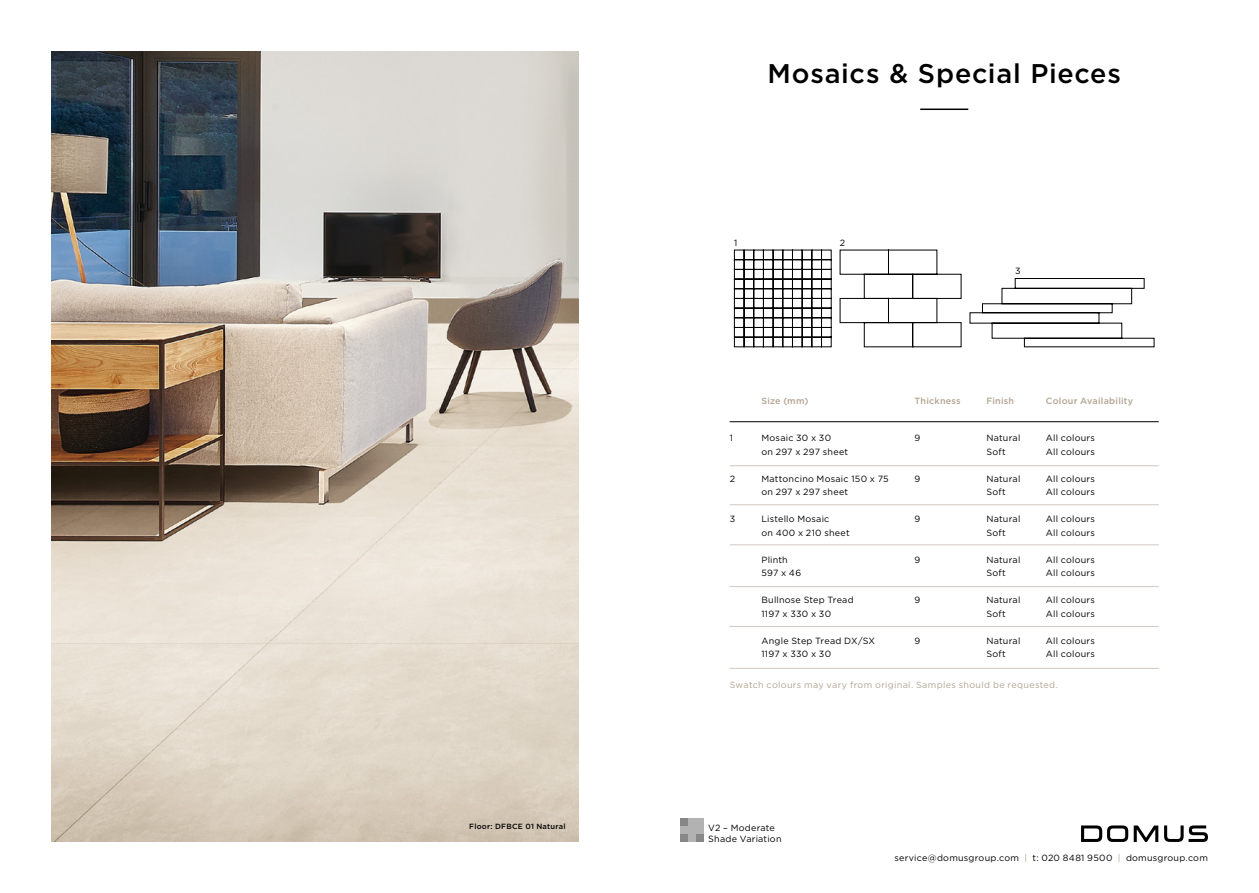
<style>
.page{position:relative;width:1259px;height:893px;background:#fff}
.page>*{position:absolute;margin:0;border:0;box-sizing:border-box;transform-origin:0 0}
.t1{font:500 27px "Gotham";letter-spacing:.025em;color:#000}
.TABLE_DATA{font:9px/13.5px "Gotham";letter-spacing:.025em;color:#000}
.TABLE_DATA-2{font:9px "Gotham";letter-spacing:.035em;color:#b2a391}
.TABLE_DATA-3{font:500 9px "Gotham";letter-spacing:.025em;color:#b2a391}
.t2{font:500 7.5px "Gotham";letter-spacing:.035em;color:#000}
.s1{color:#b2a391}
</style>
<div class="page">
<svg style="left:1164px;top:825px;width:44px;height:17px"></svg>
<svg style="left:1081px;top:825px;width:77px;height:17px"></svg>
<hr style="left:920px;top:109px;width:48px;height:1px;background:#000">
<div style="left:680px;top:819px;width:8px;height:7px;background:#878787"></div>
<div style="left:688px;top:819px;width:8px;height:7px;background:#b3b2b2"></div>
<div style="left:696px;top:819px;width:8px;height:7px;background:#b3b2b2"></div>
<div style="left:680px;top:826px;width:8px;height:8px;background:#b3b2b2"></div>
<div style="left:688px;top:826px;width:8px;height:8px;background:#b3b2b2"></div>
<div style="left:696px;top:826px;width:8px;height:8px;background:#b3b2b2"></div>
<div style="left:680px;top:834px;width:8px;height:8px;background:#878787"></div>
<div style="left:688px;top:834px;width:8px;height:8px;background:#b3b2b2"></div>
<div style="left:696px;top:834px;width:8px;height:8px;background:#878787"></div>
<img style="left:51px;top:51px;width:527px;height:791px">
<hr style="left:729px;top:421px;width:429px;height:1px;background:#000">
<hr style="left:729px;top:465px;width:429px;height:1px;background:#d1c7c4">
<hr style="left:729px;top:504px;width:429px;height:1px;background:#d1c7c4">
<hr style="left:729px;top:626px;width:429px;height:1px;background:#d1c7c4">
<hr style="left:729px;top:586px;width:429px;height:1px;background:#d1c7c4">
<hr style="left:729px;top:544px;width:429px;height:1px;background:#d1c7c4">
<hr style="left:729px;top:668px;width:429px;height:1px;background:#d1c7c4">
<svg style="left:734px;top:250px;width:97px;height:97px"></svg>
<svg style="left:839px;top:250px;width:122px;height:97px"></svg>
<svg style="left:969px;top:278px;width:185px;height:69px"></svg>
<p class="t2" style="left:469px;top:822px;width:98px">Floor: DFBCE 01 Natural</p>
<p class="t1" style="left:767px;top:56px;width:355px">Mosaics &amp; Special Pieces</p>
<p class="TABLE_DATA" style="left:734px;top:235px;width:5px">1</p>
<p class="TABLE_DATA" style="left:840px;top:235px;width:7px">2</p>
<p class="TABLE_DATA" style="left:1015px;top:264px;width:7px">3</p>
<p class="TABLE_DATA-3" style="left:986px;top:395px;width:29px">Finish</p>
<p class="TABLE_DATA" style="left:986px;top:431px;width:36px">Natural</p>
<p class="TABLE_DATA" style="left:986px;top:444px;width:21px">Soft</p>
<p class="TABLE_DATA" style="left:986px;top:471px;width:36px">Natural</p>
<p class="TABLE_DATA" style="left:986px;top:485px;width:21px">Soft</p>
<p class="TABLE_DATA" style="left:986px;top:512px;width:36px">Natural</p>
<p class="TABLE_DATA" style="left:986px;top:525px;width:21px">Soft</p>
<p class="TABLE_DATA" style="left:986px;top:552px;width:36px">Natural</p>
<p class="TABLE_DATA" style="left:986px;top:566px;width:21px">Soft</p>
<p class="TABLE_DATA" style="left:986px;top:593px;width:36px">Natural</p>
<p class="TABLE_DATA" style="left:986px;top:606px;width:21px">Soft</p>
<p class="TABLE_DATA" style="left:986px;top:633px;width:36px">Natural</p>
<p class="TABLE_DATA" style="left:986px;top:647px;width:21px">Soft</p>
<p class="TABLE_DATA-2" style="left:729px;top:679px;width:330px">Swatch colours may vary from original. Samples should be requested.</p>
<p class="TABLE_DATA-3" style="left:914px;top:395px;width:48px">Thickness</p>
<p class="TABLE_DATA" style="left:914px;top:431px;width:7px">9</p>
<p class="TABLE_DATA" style="left:914px;top:471px;width:7px">9</p>
<p class="TABLE_DATA" style="left:914px;top:512px;width:7px">9</p>
<p class="TABLE_DATA" style="left:914px;top:552px;width:7px">9</p>
<p class="TABLE_DATA" style="left:914px;top:593px;width:7px">9</p>
<p class="TABLE_DATA" style="left:914px;top:633px;width:7px">9</p>
<p class="TABLE_DATA-3" style="left:1046px;top:395px;width:89px">Colour Availability</p>
<p class="TABLE_DATA" style="left:1046px;top:431px;width:51px">All colours</p>
<p class="TABLE_DATA" style="left:1046px;top:444px;width:51px">All colours</p>
<p class="TABLE_DATA" style="left:1046px;top:471px;width:51px">All colours</p>
<p class="TABLE_DATA" style="left:1046px;top:485px;width:51px">All colours</p>
<p class="TABLE_DATA" style="left:1046px;top:512px;width:51px">All colours<br>All colours</p>
<p class="TABLE_DATA" style="left:1046px;top:552px;width:51px">All colours</p>
<p class="TABLE_DATA" style="left:1046px;top:566px;width:51px">All colours</p>
<p class="TABLE_DATA" style="left:1046px;top:593px;width:51px">All colours</p>
<p class="TABLE_DATA" style="left:1046px;top:606px;width:51px">All colours</p>
<p class="TABLE_DATA" style="left:1046px;top:633px;width:51px">All colours</p>
<p class="TABLE_DATA" style="left:1046px;top:647px;width:51px">All colours</p>
<p class="TABLE_DATA-3" style="left:761px;top:395px;width:49px">Size (mm)</p>
<p class="TABLE_DATA" style="left:761px;top:431px;width:71px">Mosaic 30 x 30</p>
<p class="TABLE_DATA" style="left:761px;top:444px;width:88px">on 297 x 297 sheet</p>
<p class="TABLE_DATA" style="left:761px;top:471px;width:129px">Mattoncino Mosaic 150 x 75</p>
<p class="TABLE_DATA" style="left:761px;top:485px;width:88px">on 297 x 297 sheet</p>
<p class="TABLE_DATA" style="left:761px;top:512px;width:69px">Listello Mosaic</p>
<p class="TABLE_DATA" style="left:761px;top:525px;width:90px">on 400 x 210 sheet</p>
<p class="TABLE_DATA" style="left:761px;top:552px;width:28px">Plinth</p>
<p class="TABLE_DATA" style="left:761px;top:566px;width:41px">597 x 46</p>
<p class="TABLE_DATA" style="left:761px;top:593px;width:94px">Bullnose Step Tread</p>
<p class="TABLE_DATA" style="left:761px;top:606px;width:71px">1197 x 330 x 30</p>
<p class="TABLE_DATA" style="left:761px;top:633px;width:115px">Angle Step Tread DX/SX</p>
<p class="TABLE_DATA" style="left:761px;top:647px;width:71px">1197 x 330 x 30</p>
<p class="TABLE_DATA" style="left:729px;top:431px;width:5px">1</p>
<p class="TABLE_DATA" style="left:729px;top:471px;width:7px">2</p>
<p class="TABLE_DATA" style="left:729px;top:512px;width:7px">3</p>
<p class="TABLE_DATA" style="left:708px;top:821px;width:68px">V2 – Moderate</p>
<p class="TABLE_DATA" style="left:708px;top:832px;width:75px">Shade Variation</p>
<p class="TABLE_DATA" style="left:894px;top:851px;width:315px">service@domusgroup.com <span class="s1">|</span> t: 020 8481 9500 <span class="s1">|</span> domusgroup.com</p>
</div>
